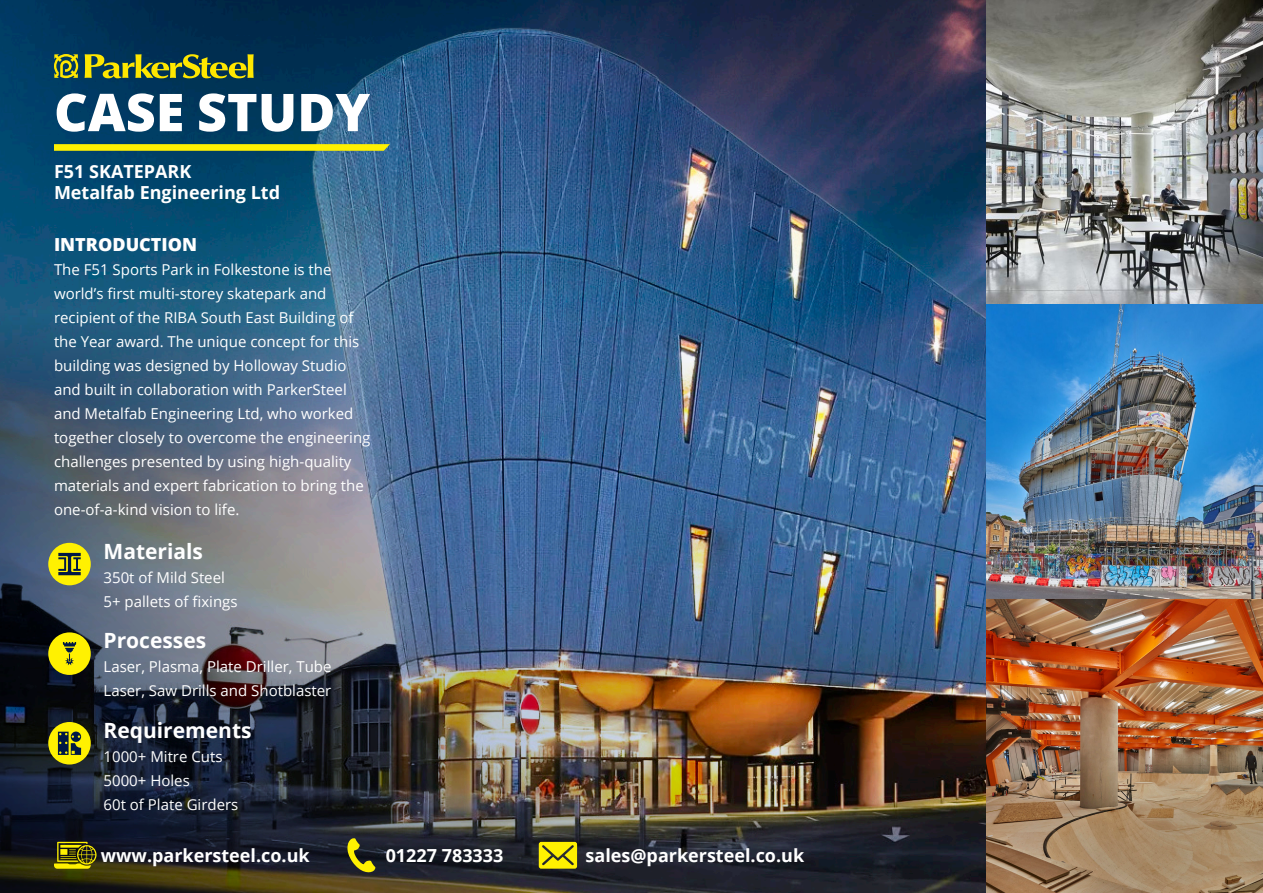
<style>
.page{position:relative;width:1263px;height:893px;background:#fff}
.page>*{position:absolute;margin:0;border:0;box-sizing:border-box;transform-origin:0 0}
.Section_Page_Header{font:800 52.05px "Open Sans";color:#fff}
.Paragraph_Title{font:700 21px "Open Sans";color:#fff}
.p_H5-align-left{font:700 18px "Open Sans";color:#fff}
.Text{font:700 18px "Open Sans";color:#fff}
.Subtitle_-_White{font:800 18px "Open Sans";color:#fff}
.Text_-_White{font:15px/24px "Open Sans";color:#fff}
.Text-2{font:15px/24px "Open Sans";color:#fff}
</style>
<div class="page">
<img style="left:0;top:0;width:1263px;height:893px">
<svg style="left:54px;top:144px;width:336px;height:7px"></svg>
<svg style="left:54px;top:54px;width:24px;height:24px"></svg>
<svg style="left:85px;top:54px;width:169px;height:24px"></svg>
<img style="left:0;top:313px;width:1020px;height:580px">
<div style="left:48px;top:543px;width:43px;height:42px;background:#fff101;border-radius:50%"></div>
<svg style="left:58px;top:553px;width:23px;height:22px"></svg>
<div style="left:48px;top:632px;width:43px;height:43px;background:#fff101;border-radius:50%"></div>
<svg style="left:63px;top:642px;width:13px;height:23px"></svg>
<div style="left:48px;top:722px;width:43px;height:42px;background:#fff101;border-radius:50%"></div>
<svg style="left:58px;top:732px;width:23px;height:23px"></svg>
<svg style="left:54px;top:842px;width:43px;height:27px"></svg>
<svg style="left:345px;top:838px;width:30px;height:36px"></svg>
<svg style="left:539px;top:842px;width:38px;height:27px"></svg>
<p class="Section_Page_Header" style="left:54px;top:73px;width:318px">CASE STUDY</p>
<p class="Text" style="left:54px;top:158px;width:139px">F51 SKATEPARK</p>
<p class="Text" style="left:54px;top:179px;width:228px">Metalfab Engineering Ltd</p>
<p class="Subtitle_-_White" style="left:54px;top:230px;width:145px">INTRODUCTION</p>
<p class="Text_-_White" style="left:54px;top:257px;width:318px">The F51 Sports Park in Folkestone is the world’s first multi-storey skatepark and recipient of the RIBA South East Building of the Year award. The unique concept for this building was designed by Holloway Studio and built in collaboration with ParkerSteel and Metalfab Engineering Ltd, who worked together closely to overcome the engineering challenges presented by using high-quality materials and expert fabrication to bring the one-of-a-kind vision to life.</p>
<p class="Paragraph_Title" style="left:104px;top:536px;width:101px">Materials</p>
<p class="Text-2" style="left:104px;top:565px;width:123px">350t of Mild Steel</p>
<p class="Text-2" style="left:104px;top:589px;width:136px">5+ pallets of fixings</p>
<p class="Paragraph_Title" style="left:104px;top:626px;width:104px">Processes</p>
<p class="Text-2" style="left:104px;top:655px;width:230px">Laser, Plasma, Plate Driller, Tube<br>Laser, Saw Drills and Shotblaster</p>
<p class="Paragraph_Title" style="left:104px;top:716px;width:150px">Requirements</p>
<p class="Text-2" style="left:104px;top:744px;width:120px">1000+ Mitre Cuts</p>
<p class="Text-2" style="left:104px;top:768px;width:88px">5000+ Holes</p>
<p class="Text-2" style="left:104px;top:792px;width:136px">60t of Plate Girders</p>
<p class="p_H5-align-left" style="left:101px;top:843px;width:210px">www.parkersteel.co.uk</p>
<p class="p_H5-align-left" style="left:386px;top:843px;width:119px">01227 783333</p>
<p class="p_H5-align-left" style="left:585px;top:843px;width:220px">sales@parkersteel.co.uk</p>
</div>
